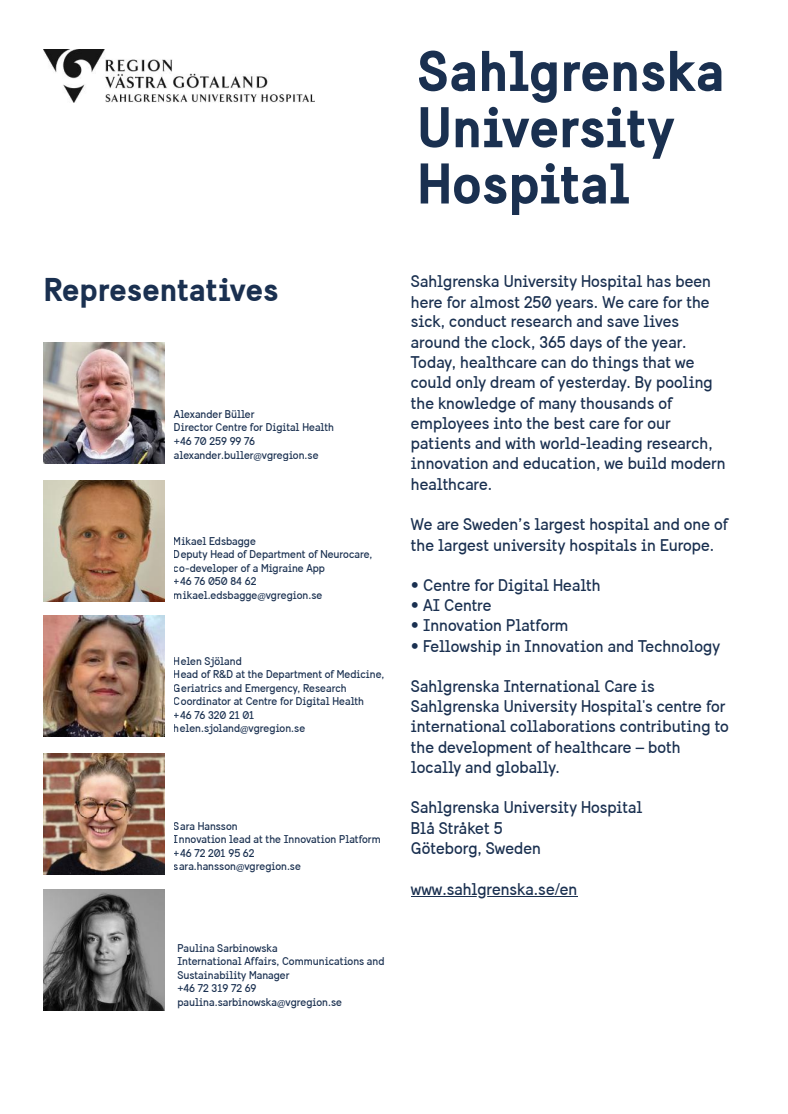
<style>
.page{position:relative;width:788px;height:1114px;background:#fff}
.page>*{position:absolute;margin:0;border:0;box-sizing:border-box;transform-origin:0 0}
.t1{font:700 56.25px/56.2px "Sweden Sans";color:#1a3050}
.t2{font:700 32.75px "Sweden Sans";color:#1a3050}
.t3{font:16.88px/20.2px "Sweden Sans";color:#1a3050}
.t4{font:11.25px/13.5px "Sweden Sans";color:#1a3050}
</style>
<div class="page">
<hr style="left:411px;top:895px;width:166px;height:1px;background:#1a3050">
<img style="left:43px;top:50px;width:271px;height:52px">
<img style="left:43px;top:342px;width:121px;height:121px">
<img style="left:43px;top:480px;width:121px;height:121px">
<img style="left:43px;top:615px;width:121px;height:121px">
<img style="left:43px;top:753px;width:121px;height:121px">
<img style="left:43px;top:889px;width:121px;height:121px">
<h1 class="t1" style="left:417px;top:49px;width:309px">Sahlgrenska<br>University<br>Hospital</h1>
<h2 class="t2" style="left:43px;top:273px;width:237px">Representatives</h2>
<p class="t3" style="left:411px;top:273px;width:316px">Sahlgrenska University Hospital has been here for almost 250 years. We care for the sick, conduct research and save lives around the clock, 365 days of the year.<br>Today, healthcare can do things that we could only dream of yesterday. By pooling the knowledge of many thousands of employees into the best care for our patients and with world-leading research, innovation and education, we build modern healthcare.</p>
<p class="t3" style="left:411px;top:515px;width:319px;line-height:20.6px">We are Sweden’s largest hospital and one of the largest university hospitals in Europe.</p>
<p class="t3" style="left:411px;top:576px;width:191px">• Centre for Digital Health</p>
<p class="t3" style="left:411px;top:597px;width:82px">• AI Centre</p>
<p class="t3" style="left:411px;top:617px;width:159px">• Innovation Platform</p>
<p class="t3" style="left:411px;top:637px;width:310px">• Fellowship in Innovation and Technology</p>
<p class="t3" style="left:411px;top:678px;width:319px">Sahlgrenska International Care is Sahlgrenska University Hospital's centre for international collaborations contributing to the development of healthcare – both locally and globally.</p>
<p class="t3" style="left:411px;top:798px;width:233px;line-height:20.6px">Sahlgrenska University Hospital<br>Blå Stråket 5<br>Göteborg, Sweden</p>
<p class="t3" style="left:411px;top:880px;width:168px">www.sahlgrenska.se/en</p>
<p class="t4" style="left:174px;top:409px;width:161px">Alexander Büller<br>Director Centre for Digital Health +46 70 259 99 76 alexander.buller@vgregion.se</p>
<p class="t4" style="left:174px;top:535px;width:200px">Mikael Edsbagge<br>Deputy Head of Department of Neurocare, co-developer of a Migraine App<br>+46 76 050 84 62 mikael.edsbagge@vgregion.se</p>
<p class="t4" style="left:174px;top:655px;width:212px">Helen Sjöland<br>Head of R&amp;D at the Department of Medicine,<br>Geriatrics and Emergency, Research<br>Coordinator at Centre for Digital Health +46 76 320 21 01 helen.sjoland@vgregion.se</p>
<p class="t4" style="left:174px;top:820px;width:208px">Sara Hansson<br>Innovation lead at the Innovation Platform +46 72 201 95 62 sara.hansson@vgregion.se</p>
<p class="t4" style="left:177px;top:942px;width:209px">Paulina Sarbinowska<br>International Affairs, Communications and<br>Sustainability Manager<br>+46 72 319 72 69 paulina.sarbinowska@vgregion.se</p>
</div>
